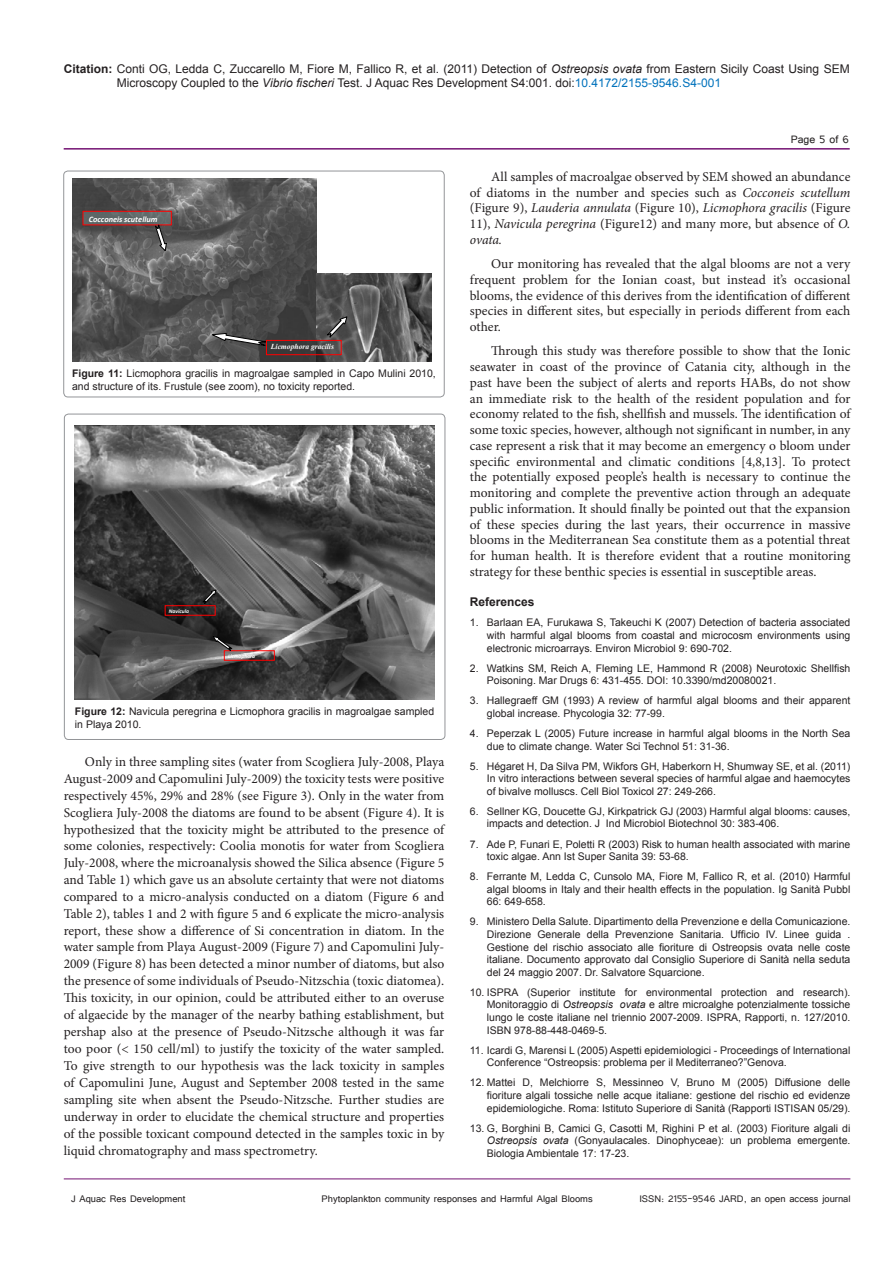
<style>
.page{position:relative;width:893px;height:1263px;background:#fff}
.page>*{position:absolute;margin:0;border:0;box-sizing:border-box;transform-origin:0 0}
.Body_Text_2{font:13.5px/17px "Minion Pro";color:#231f20;text-align:justify}
.t1{font:13.5px "Tunga";color:#231f20}
.t2{font:12px/14.4px "Arial";color:#231f20}
.t3{font:12px "Tunga";color:#231f20}
.Body_Text{font:700 12px "Arial";color:#231f20}
.t4{font:10.5px/12.6px "Arial";color:#231f20}
.t5{font:italic 700 8.4px "Calibri";letter-spacing:-.005em;color:#fff}
.t6{font:italic 700 7.65px "Times New Roman";color:#fff}
.t7{font:italic 700 5.55px "Calibri";letter-spacing:-.005em;color:#fff}
.s1{font-weight:700}
.s2{font-style:italic}
.s3{color:#0072bc}
</style>
<div class="page">
<hr style="left:64px;top:148px;width:786px;height:2px;background:#741272">
<hr style="left:64px;top:1179px;width:786px;height:1px;background:#741272">
<img style="left:75px;top:426px;width:359px;height:273px">
<div style="left:165px;top:605px;width:50px;height:10px;border:1px solid #f00"></div>
<svg style="left:202px;top:589px;width:15px;height:16px"></svg>
<div style="left:224px;top:650px;width:50px;height:10px;border:1px solid #f00"></div>
<svg style="left:212px;top:636px;width:22px;height:16px"></svg>
<div style="left:64px;top:414px;width:381px;height:325px;border:1px solid #939598;border-radius:4px"></div>
<img style="left:72px;top:178px;width:244px;height:183px">
<img style="left:316px;top:274px;width:116px;height:87px">
<div style="left:266px;top:340px;width:75px;height:15px;border:1px solid #f00"></div>
<svg style="left:325px;top:316px;width:23px;height:23px"></svg>
<svg style="left:210px;top:333px;width:60px;height:14px"></svg>
<div style="left:83px;top:211px;width:88px;height:14px;background:#5e6868"></div>
<div style="left:83px;top:211px;width:89px;height:14px;border:1px solid #f00"></div>
<svg style="left:154px;top:223px;width:13px;height:29px"></svg>
<div style="left:64px;top:171px;width:380px;height:226px;border:1px solid #939598;border-radius:4px"></div>
<p class="t2" style="left:117px;top:61px;width:734px;text-indent:-53px"><span class="s1">Citation:</span> Conti OG, Ledda C, Zuccarello M, Fiore M, Fallico R, et al. (2011) Detection of <span class="s2">Ostreopsis ovata</span> from Eastern Sicily Coast Using SEM<br>Microscopy Coupled to the <span class="s2">Vibrio fischeri</span> Test. J Aquac Res Development S4:001. doi:<span class="s3">10.4172/2155-9546.S4-001</span></p>
<p class="t5" style="left:89px;top:214px;width:70px">Cocconeis scutellum</p>
<p class="t6" style="left:271px;top:341px;width:65px">Licmophora gracilis</p>
<p class="t4" style="left:72px;top:367px;width:365px"><span class="s1">Figure 11:</span> Licmophora gracilis in magroalgae sampled in Capo Mulini 2010, and structure of its. Frustule (see zoom), no toxicity reported.</p>
<p class="t7" style="left:169px;top:608px;width:22px">Navicula</p>
<p class="t7" style="left:228px;top:653px;width:28px">Licmophora</p>
<p class="t4" style="left:75px;top:705px;width:361px"><span class="s1">Figure 12:</span> Navicula peregrina e Licmophora gracilis in magroalgae sampled in Playa 2010.</p>
<p class="Body_Text_2" style="left:64px;top:754px;width:382px;text-indent:21px">Only in three sampling sites (water from Scogliera July-2008, Playa August-2009 and Capomulini July-2009) the toxicity tests were positive respectively 45%, 29% and 28% (see Figure 3). Only in the water from Scogliera July-2008 the diatoms are found to be absent (Figure 4). It is hypothesized that the toxicity might be attributed to the presence of some colonies, respectively: Coolia monotis for water from Scogliera July-2008, where the microanalysis showed the Silica absence (Figure 5 and Table 1) which gave us an absolute certainty that were not diatoms compared to a micro-analysis conducted on a diatom (Figure 6 and Table 2), tables 1 and 2 with figure 5 and 6 explicate the micro-analysis report, these show a difference of Si concentration in diatom. In the water sample from Playa August-2009 (Figure 7) and Capomulini July-2009 (Figure 8) has been detected a minor number of diatoms, but also the presence of some individuals of Pseudo-Nitzschia (toxic diatomea).<br>This toxicity, in our opinion, could be attributed either to an overuse of algaecide by the manager of the nearby bathing establishment, but pershap also at the presence of Pseudo-Nitzsche although it was far too poor (&lt; 150 cell/ml) to justify the toxicity of the water sampled.<br>To give strength to our hypothesis was the lack toxicity in samples of Capomulini June, August and September 2008 tested in the same sampling site when absent the Pseudo-Nitzsche. Further studies are underway in order to elucidate the chemical structure and properties of the possible toxicant compound detected in the samples toxic in by liquid chromatography and mass spectrometry.</p>
<p class="t1" style="left:791px;top:131px;width:60px">Page 5 of 6</p>
<p class="Body_Text_2" style="left:470px;top:169px;width:382px;line-height:15.8px;text-indent:21px">All samples of macroalgae observed by SEM showed an abundance of diatoms in the number and species such as <span class="s2">Cocconeis scutellum </span>(Figure 9), <span class="s2">Lauderia annulata</span> (Figure 10), <span class="s2">Licmophora gracilis</span> (Figure 11), <span class="s2">Navicula peregrina</span> (Figure12) and many more, but absence of <span class="s2">O. ovata.</span></p>
<p class="Body_Text_2" style="left:470px;top:256px;width:382px;line-height:15.8px;text-indent:21px">Our monitoring has revealed that the algal blooms are not a very frequent problem for the Ionian coast, but instead it’s occasional blooms, the evidence of this derives from the identification of different species in different sites, but especially in periods different from each other.</p>
<p class="Body_Text_2" style="left:470px;top:343px;width:382px;line-height:15.8px;text-indent:21px">Through this study was therefore possible to show that the Ionic seawater in coast of the province of Catania city, although in the past have been the subject of alerts and reports HABs, do not show an immediate risk to the health of the resident population and for economy related to the fish, shellfish and mussels. The identification of some toxic species, however, although not significant in number, in any case represent a risk that it may become an emergency o bloom under specific environmental and climatic conditions [4,8,13]. To protect the potentially exposed people’s health is necessary to continue the monitoring and complete the preventive action through an adequate public information. It should finally be pointed out that the expansion of these species during the last years, their occurrence in massive blooms in the Mediterranean Sea constitute them as a potential threat for human health. It is therefore evident that a routine monitoring strategy for these benthic species is essential in susceptible areas.</p>
<p class="Body_Text" style="left:470px;top:594px;width:66px">References</p>
<p class="t4" style="left:487px;top:616px;width:365px;text-align:justify;text-indent:-17px">1. Barlaan EA, Furukawa S, Takeuchi K (2007) Detection of bacteria associated with harmful algal blooms from coastal and microcosm environments using electronic microarrays. Environ Microbiol 9: 690-702.</p>
<p class="t4" style="left:487px;top:662px;width:365px;text-indent:-17px">2. Watkins SM, Reich A, Fleming LE, Hammond R (2008) Neurotoxic Shellfish<br>Poisoning. Mar Drugs 6: 431-455. DOI: 10.3390/md20080021.</p>
<p class="t4" style="left:487px;top:694px;width:365px;text-indent:-17px">3. Hallegraeff GM (1993) A review of harmful algal blooms and their apparent global increase. Phycologia 32: 77-99.</p>
<p class="t4" style="left:487px;top:727px;width:365px;text-indent:-17px">4. Peperzak L (2005) Future increase in harmful algal blooms in the North Sea due to climate change. Water Sci Technol 51: 31-36.</p>
<p class="t4" style="left:487px;top:760px;width:365px;text-align:justify;text-indent:-17px">5. Hégaret H, Da Silva PM, Wikfors GH, Haberkorn H, Shumway SE, et al. (2011)<br>In vitro interactions between several species of harmful algae and haemocytes of bivalve molluscs. Cell Biol Toxicol 27: 249-266.</p>
<p class="t4" style="left:487px;top:805px;width:365px;text-indent:-17px">6. Sellner KG, Doucette GJ, Kirkpatrick GJ (2003) Harmful algal blooms: causes, impacts and detection. J Ind Microbiol Biotechnol 30: 383-406.</p>
<p class="t4" style="left:487px;top:838px;width:365px;text-indent:-17px">7. Ade P, Funari E, Poletti R (2003) Risk to human health associated with marine toxic algae. Ann Ist Super Sanita 39: 53-68.</p>
<p class="t4" style="left:487px;top:870px;width:365px;text-align:justify;text-indent:-17px">8. Ferrante M, Ledda C, Cunsolo MA, Fiore M, Fallico R, et al. (2010) Harmful algal blooms in Italy and their health effects in the population. Ig Sanità Pubbl 66: 649-658.</p>
<p class="t4" style="left:487px;top:915px;width:365px;text-align:justify;text-indent:-17px">9. Ministero Della Salute. Dipartimento della Prevenzione e della Comunicazione.<br>Direzione Generale della Prevenzione Sanitaria. Ufficio IV. Linee guida .<br>Gestione del rischio associato alle fioriture di Ostreopsis ovata nelle coste italiane. Documento approvato dal Consiglio Superiore di Sanità nella seduta del 24 maggio 2007. Dr. Salvatore Squarcione.</p>
<p class="t4" style="left:487px;top:986px;width:365px;text-align:justify;text-indent:-17px">10. ISPRA (Superior institute for environmental protection and research).<br>Monitoraggio di <span class="s2">Ostreopsis ovata</span> e altre microalghe potenzialmente tossiche lungo le coste italiane nel triennio 2007-2009. ISPRA, Rapporti, n. 127/2010.<br>ISBN 978-88-448-0469-5.</p>
<p class="t4" style="left:487px;top:1044px;width:365px;text-indent:-17px">11. Icardi G, Marensi L (2005) Aspetti epidemiologici - Proceedings of International<br>Conference “Ostreopsis: problema per il Mediterraneo?”Genova.</p>
<p class="t4" style="left:487px;top:1076px;width:365px;text-align:justify;text-indent:-17px">12. Mattei D, Melchiorre S, Messinneo V, Bruno M (2005) Diffusione delle fioriture algali tossiche nelle acque italiane: gestione del rischio ed evidenze epidemiologiche. Roma: Istituto Superiore di Sanità (Rapporti ISTISAN 05/29).</p>
<p class="t4" style="left:487px;top:1122px;width:365px;text-align:justify;text-indent:-17px">13. G, Borghini B, Camici G, Casotti M, Righini P et al. (2003) Fioriture algali di <span class="s2">Ostreopsis ovata</span> (Gonyaulacales. Dinophyceae): un problema emergente.<br>Biologia Ambientale 17: 17-23.</p>
<p class="t3" style="left:71px;top:1190px;width:116px">J Aquac Res Development</p>
<p class="t3" style="left:322px;top:1190px;width:273px">Phytoplankton community responses and Harmful Algal Blooms</p>
<p class="t3" style="left:639px;top:1190px;width:213px">ISSN: 2155-9546 JARD, an open access journal</p>
</div>
